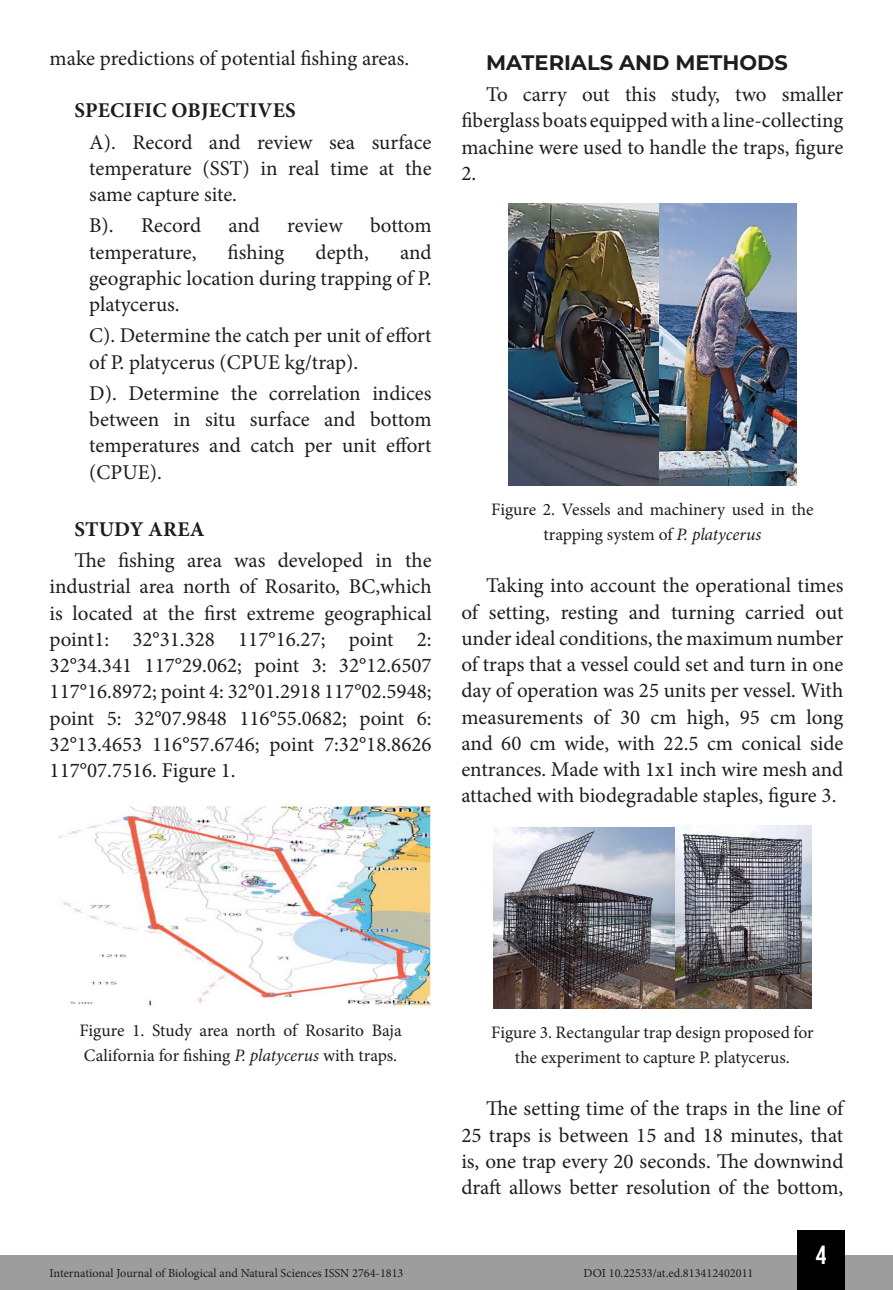
<style>
.page{position:relative;width:893px;height:1290px;background:#fff}
.page>*{position:absolute;margin:0;border:0;box-sizing:border-box;transform-origin:0 0}
.t1{font:26.25px "Bebas Kai";color:#fff}
.t2{font:21px/26.2px "Minion Pro";color:#1d1d1b;text-align:justify}
.t3{font:700 21px "Minion Pro";letter-spacing:.01em;color:#1d1d1b}
.t4{font:700 21px "Montserrat";color:#1d1d1b}
.t5{font:17.5px/24.5px "Minion Pro";color:#1d1d1b;text-align:center}
.t6{font:12.25px "Minion Pro";color:#1d1d1b}
.s1{font-style:italic}
</style>
<div class="page">
<div style="left:0;top:1255px;width:893px;height:35px;background:#9d9d9d"></div>
<div style="left:797px;top:1230px;width:48px;height:60px;background:#000"></div>
<img style="left:59px;top:806px;width:372px;height:200px">
<img style="left:508px;top:203px;width:288px;height:283px">
<img style="left:493px;top:826px;width:319px;height:183px">
<p class="t2" style="left:50px;top:45px;width:361px">make predictions of potential fishing areas.</p>
<p class="t3" style="left:75px;top:96px;width:223px">SPECIFIC OBJECTIVES</p>
<p class="t2" style="left:89px;top:129px;width:344px">A). Record and review sea surface temperature (SST) in real time at the same capture site.</p>
<p class="t2" style="left:89px;top:213px;width:26px">B).</p>
<p class="t2" style="left:141px;top:213px;width:62px">Record</p>
<p class="t2" style="left:228px;top:213px;width:33px">and</p>
<p class="t2" style="left:287px;top:213px;width:57px">review</p>
<p class="t2" style="left:370px;top:213px;width:63px">bottom</p>
<p class="t2" style="left:89px;top:239px;width:109px">temperature,</p>
<p class="t2" style="left:228px;top:239px;width:58px">fishing</p>
<p class="t2" style="left:316px;top:239px;width:55px">depth,</p>
<p class="t2" style="left:89px;top:239px;width:344px;text-indent:311px">and geographic location during trapping of P. platycerus.</p>
<p class="t2" style="left:89px;top:323px;width:344px">C). Determine the catch per unit of effort of P. platycerus (CPUE kg/trap).</p>
<p class="t2" style="left:89px;top:380px;width:344px">D). Determine the correlation indices between in situ surface and bottom temperatures and catch per unit effort (CPUE).</p>
<p class="t3" style="left:75px;top:514px;width:132px">STUDY AREA</p>
<p class="t2" style="left:50px;top:547px;width:384px;text-indent:25px">The fishing area was developed in the industrial area north of Rosarito, BC,which is located at the first extreme geographical point1: 32°31.328 117°16.27; point 2:<br>32°34.341 117°29.062; point 3: 32°12.6507<br>117°16.8972; point 4: 32°01.2918 117°02.5948; point 5: 32°07.9848 116°55.0682; point 6:<br>32°13.4653 116°57.6746; point 7:32°18.8626<br>117°07.7516. Figure 1.</p>
<p class="t4" style="left:486px;top:47px;width:303px">MATERIALS AND METHODS</p>
<p class="t2" style="left:461px;top:81px;width:383px;text-indent:25px">To carry out this study, two smaller fiberglass boats equipped with a line-collecting machine were used to handle the traps, figure 2.</p>
<p class="t5" style="left:491px;top:498px;width:324px">Figure 2. Vessels and machinery used in the trapping system of <span class="s1">P. platycerus</span></p>
<p class="t2" style="left:461px;top:573px;width:383px;text-indent:25px">Taking into account the operational times of setting, resting and turning carried out under ideal conditions, the maximum number of traps that a vessel could set and turn in one day of operation was 25 units per vessel. With measurements of 30 cm high, 95 cm long and 60 cm wide, with 22.5 cm conical side entrances. Made with 1x1 inch wire mesh and attached with biodegradable staples, figure 3.</p>
<p class="t5" style="left:79px;top:1018px;width:324px;text-align:left">Figure 1. Study area north of Rosarito Baja<br>California for fishing <span class="s1">P. platycerus</span> with traps.</p>
<p class="t5" style="left:491px;top:1021px;width:324px">Figure 3. Rectangular trap design proposed for the experiment to capture P. platycerus.</p>
<p class="t2" style="left:461px;top:1096px;width:384px;text-indent:25px">The setting time of the traps in the line of 25 traps is between 15 and 18 minutes, that is, one trap every 20 seconds. The downwind draft allows better resolution of the bottom,</p>
<p class="t1" style="left:816px;top:1241px;width:12px">4</p>
<p class="t6" style="left:50px;top:1265px;width:355px">International Journal of Biological and Natural Sciences ISSN 2764-1813</p>
<p class="t6" style="left:584px;top:1265px;width:171px">DOI 10.22533/at.ed.813412402011</p>
</div>
